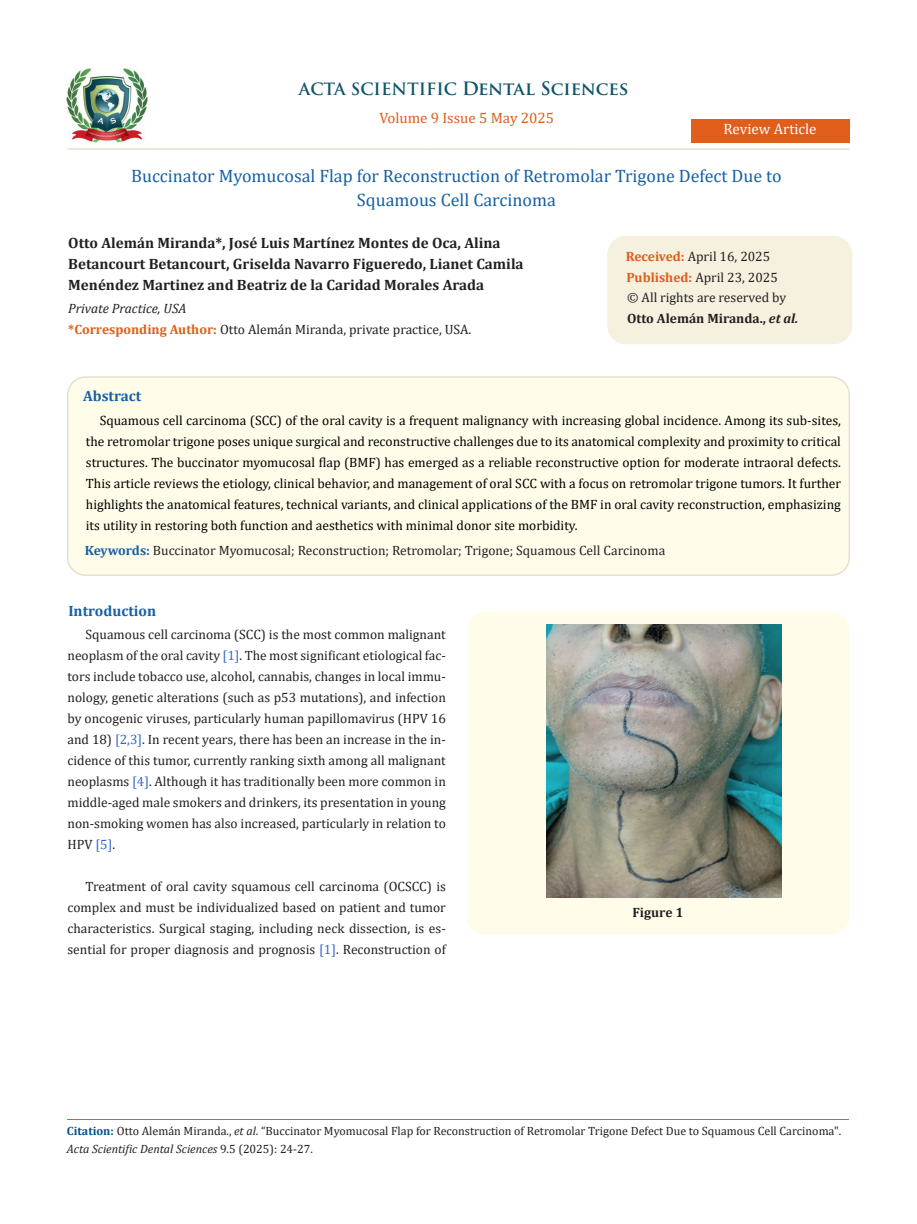
<style>
.page{position:relative;width:917px;height:1224px;background:#fff}
.page>*{position:absolute;margin:0;border:0;box-sizing:border-box;transform-origin:0 0}
.t1{font:18px/24px "Cambria";color:#1560a6;text-align:center}
.t2{font:700 16.5px "Trajan Pro";color:#0e546a}
.t3{font:700 15px/21px "Cambria";color:#231f20}
.t4{font:15px "Cambria";color:#e05d1a}
.t5{font:700 15px "Cambria";color:#1560a6}
.t6{font:15px "Cambria";color:#fff}
.t7{font:13.5px/21px "Cambria";color:#231f20;text-align:justify}
.t8{font:13.5px/21px "Cambria";color:#000;text-align:justify}
.t9{font:italic 13.5px "Cambria";color:#231f20}
.t10{font:700 13.5px "Cambria";color:#231f20}
.t11{font:12px/18px "Cambria";color:#231f20}
.s1{font-size:18px}
.s2{font-weight:700;color:#e05d1a}
.s3{font-weight:700}
.s4{font-weight:700;font-style:italic}
.s5{font-weight:700;color:#1560a6}
.s6{color:#36c}
.s7{font-weight:700;color:#035089}
.s8{font-style:italic}
</style>
<div class="page">
<img style="left:67px;top:68px;width:80px;height:74px">
<div style="left:690px;top:119px;width:159px;height:23px;background:#e05d1a"></div>
<div style="left:608px;top:237px;width:243px;height:106px;background:#f6f0df;border-radius:18px"></div>
<div style="left:607px;top:236px;width:245px;height:108px;border:2px solid #f6f0df;border-radius:18px"></div>
<div style="left:68px;top:377px;width:781px;height:198px;background:#fffde9;border-radius:18px"></div>
<div style="left:67px;top:376px;width:783px;height:200px;border:2px solid #e5dfce;border-radius:18px"></div>
<div style="left:467px;top:612px;width:382px;height:323px;background:#fffde9;border-radius:18px"></div>
<img style="left:546px;top:624px;width:235px;height:273px">
<hr style="left:67px;top:1120px;width:782px;height:1px;background:#e05d1a">
<hr style="left:67px;top:148px;width:782px;height:2px;background:#e5dfce">
<p class="t2" style="left:299px;top:78px;width:331px">ACTA SCIENTIFIC <span class="s1">Dental Sciences</span></p>
<p class="t4" style="left:379px;top:109px;width:176px">Volume 9 Issue 5 May 2025</p>
<p class="t6" style="left:723px;top:120px;width:94px">Review Article</p>
<p class="t1" style="left:131px;top:163px;width:652px">Buccinator Myomucosal Flap for Reconstruction of Retromolar Trigone Defect Due to<br>Squamous Cell Carcinoma</p>
<p class="t3" style="left:68px;top:231px;width:457px">Otto Alemán Miranda*, José Luis Martínez Montes de Oca, Alina<br>Betancourt Betancourt, Griselda Navarro Figueredo, Lianet Camila<br>Menéndez Martinez and Beatriz de la Caridad Morales Arada</p>
<p class="t9" style="left:68px;top:299px;width:120px">Private Practice, USA</p>
<p class="t7" style="left:68px;top:319px;width:404px"><span class="s2">*Corresponding Author:</span> Otto Alemán Miranda, private practice, USA.</p>
<p class="t7" style="left:625px;top:245px;width:146px"><span class="s2">Received:</span> April 16, 2025</p>
<p class="t7" style="left:626px;top:267px;width:153px"><span class="s2">Published:</span> April 23, 2025</p>
<p class="t7" style="left:627px;top:287px;width:173px">© All rights are reserved by<br><span class="s3">Otto Alemán Miranda.,</span> <span class="s4">et al.</span></p>
<p class="t5" style="left:83px;top:386px;width:60px">Abstract</p>
<p class="t8" style="left:86px;top:409px;width:756px;text-indent:14px">Squamous cell carcinoma (SCC) of the oral cavity is a frequent malignancy with increasing global incidence. Among its sub-sites, the retromolar trigone poses unique surgical and reconstructive challenges due to its anatomical complexity and proximity to critical structures. The buccinator myomucosal flap (BMF) has emerged as a reliable reconstructive option for moderate intraoral defects.<br>This article reviews the etiology, clinical behavior, and management of oral SCC with a focus on retromolar trigone tumors. It further highlights the anatomical features, technical variants, and clinical applications of the BMF in oral cavity reconstruction, emphasizing its utility in restoring both function and aesthetics with minimal donor site morbidity.</p>
<p class="t7" style="left:85px;top:540px;width:582px"><span class="s5">Keywords:</span> Buccinator Myomucosal; Reconstruction; Retromolar; Trigone; Squamous Cell Carcinoma</p>
<p class="t5" style="left:68px;top:600px;width:89px">Introduction</p>
<p class="t7" style="left:67px;top:624px;width:380px;text-indent:18px">Squamous cell carcinoma (SCC) is the most common malignant neoplasm of the oral cavity <span class="s6">[1]</span>. The most significant etiological fac&shy;tors include tobacco use, alcohol, cannabis, changes in local immu&shy;nology, genetic alterations (such as p53 mutations), and infection by oncogenic viruses, particularly human papillomavirus (HPV 16 and 18) <span class="s6">[2,3]</span>. In recent years, there has been an increase in the in&shy;cidence of this tumor, currently ranking sixth among all malignant neoplasms <span class="s6">[4]</span>. Although it has traditionally been more common in middle-aged male smokers and drinkers, its presentation in young non-smoking women has also increased, particularly in relation to HPV <span class="s6">[5]</span>.</p>
<p class="t7" style="left:67px;top:876px;width:380px;text-indent:18px">Treatment of oral cavity squamous cell carcinoma (OCSCC) is complex and must be individualized based on patient and tumor characteristics. Surgical staging, including neck dissection, is es&shy;sential for proper diagnosis and prognosis <span class="s6">[1]</span>. Reconstruction of</p>
<p class="t10" style="left:632px;top:903px;width:52px">Figure 1</p>
<p class="t11" style="left:67px;top:1121px;width:776px"><span class="s7">Citation:</span> Otto Alemán Miranda., <span class="s8">et al</span>. “Buccinator Myomucosal Flap for Reconstruction of Retromolar Trigone Defect Due to Squamous Cell Carcinoma".<br><span class="s8">Acta Scientific Dental Sciences</span> 9.5 (2025): 24-27.</p>
</div>
